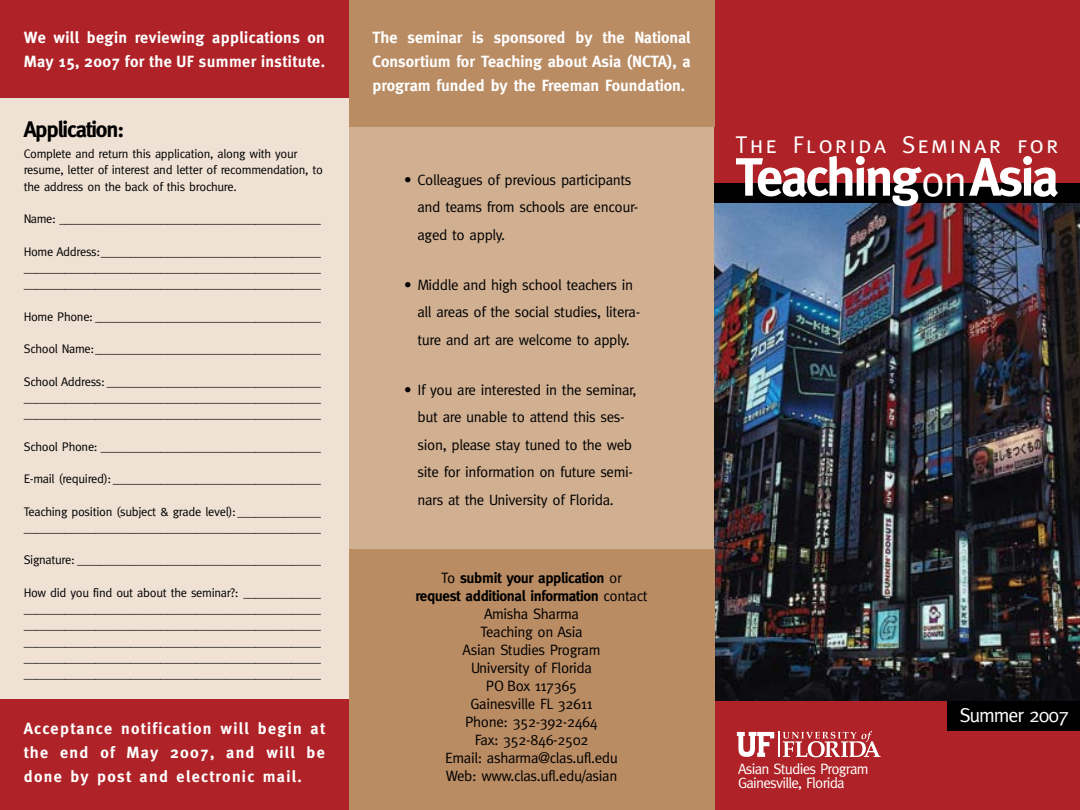
<style>
.page{position:relative;width:1080px;height:810px;background:#fff}
.page>*{position:absolute;margin:0;border:0;box-sizing:border-box;transform-origin:0 0}
.t1{font:700 53.88px "Meta";letter-spacing:-.045em;color:#fff}
.t2{font:24.25px "Meta Caps";letter-spacing:.085em;color:#fff}
.t3{font:700 22.5px "Meta";letter-spacing:-.05em;color:#000}
.t4{font:20px "Meta";letter-spacing:-.05em;color:#fff}
.t5{font:700 16.25px/23.8px "Meta";letter-spacing:.025em;color:#fff;text-align:justify}
.t6{font:15px/18px "Meta";letter-spacing:-.025em;color:#000}
.t7{font:15px/13.8px "Meta";letter-spacing:-.05em;color:#fff}
.t8{font:12.5px/16.2px "Meta";letter-spacing:-.025em;color:#000;text-align:justify}
.s1{font-weight:700}
.s2{font-weight:400;font-size:44.5px}
</style>
<div class="page">
<div style="left:349px;top:0;width:365px;height:810px;background:#d1af91"></div>
<div style="left:0;top:0;width:349px;height:810px;background:#efe1d4"></div>
<div style="left:714px;top:0;width:366px;height:810px;background:#af2227"></div>
<div style="left:0;top:0;width:349px;height:98px;background:#af2227"></div>
<div style="left:948px;top:695px;width:132px;height:36px;background:#000"></div>
<img style="left:714px;top:202px;width:366px;height:498px">
<div style="left:349px;top:0;width:365px;height:126px;background:#ba8c64"></div>
<div style="left:349px;top:549px;width:365px;height:261px;background:#ba8c64"></div>
<svg style="left:737px;top:731px;width:144px;height:26px"></svg>
<div style="left:714px;top:183px;width:366px;height:19px;background:#000"></div>
<div style="left:0;top:699px;width:349px;height:111px;background:#af2227"></div>
<h3 class="t5" style="left:24px;top:26px;width:303px">We will begin reviewing applications on<br>May 15, 2007 for the UF summer institute.</h3>
<h3 class="t3" style="left:24px;top:116px;width:102px">Application:</h3>
<p class="t8" style="left:24px;top:145px;width:301px;text-align:left">Complete and return this application, along with your resume, letter of interest and letter of recommendation, to the address on the back of this brochure.</p>
<p class="t8" style="left:24px;top:210px;width:299px">Name: ____________________________________________</p>
<p class="t8" style="left:24px;top:243px;width:299px">Home Address:_____________________________________ __________________________________________________ __________________________________________________</p>
<p class="t8" style="left:24px;top:308px;width:299px">Home Phone: ______________________________________</p>
<p class="t8" style="left:24px;top:340px;width:299px">School Name:______________________________________</p>
<p class="t8" style="left:24px;top:373px;width:299px">School Address: ____________________________________ __________________________________________________ __________________________________________________</p>
<p class="t8" style="left:24px;top:438px;width:299px">School Phone: _____________________________________</p>
<p class="t8" style="left:24px;top:470px;width:299px">E-mail (required):___________________________________</p>
<p class="t8" style="left:24px;top:503px;width:299px">Teaching position (subject &amp; grade level):______________ __________________________________________________</p>
<p class="t8" style="left:24px;top:552px;width:299px">Signature: _________________________________________</p>
<p class="t8" style="left:24px;top:584px;width:299px">How did you find out about the seminar?: _____________ __________________________________________________ __________________________________________________ __________________________________________________ __________________________________________________ __________________________________________________</p>
<h3 class="t5" style="left:24px;top:717px;width:303px">Acceptance notification will begin at the end of May 2007, and will be done by post and electronic mail.</h3>
<h3 class="t5" style="left:372px;top:26px;width:320px">The seminar is sponsored by the National Consortium for Teaching about Asia (NCTA), a program funded by the Freeman Foundation.</h3>
<p class="t6" style="left:418px;top:166px;width:222px;line-height:27.5px;text-indent:-13px">• Colleagues of previous participants and teams from schools are encour&shy;aged to apply.</p>
<p class="t6" style="left:418px;top:271px;width:224px;line-height:27.5px;text-indent:-13px">• Middle and high school teachers in all areas of the social studies, litera&shy;ture and art are welcome to apply.</p>
<p class="t6" style="left:418px;top:376px;width:221px;line-height:27.5px;text-indent:-13px">• If you are interested in the seminar, but are unable to attend this ses&shy;sion, please stay tuned to the web site for information on future semi&shy;nars at the University of Florida.</p>
<p class="t6" style="left:415px;top:568px;width:234px;text-align:center">To <span class="s1">submit your application</span> or<br><span class="s1">request additional information</span> contact<br>Amisha Sharma<br>Teaching on Asia<br>Asian Studies Program<br>University of Florida<br>PO Box 117365<br>Gainesville FL 32611<br>Phone: 352-392-2464<br>Fax: 352-846-2502<br>Email: asharma@clas.ufl.edu<br>Web: www.clas.ufl.edu/asian</p>
<h2 class="t2" style="left:736px;top:130px;width:325px">The Florida Seminar for</h2>
<h1 class="t1" style="left:736px;top:146px;width:325px">Teaching<span class="s2">on</span>Asia</h1>
<p class="t7" style="left:738px;top:762px;width:132px">Asian Studies Program<br>Gainesville, Florida</p>
<h3 class="t4" style="left:960px;top:704px;width:111px">Summer 2007</h3>
</div>
